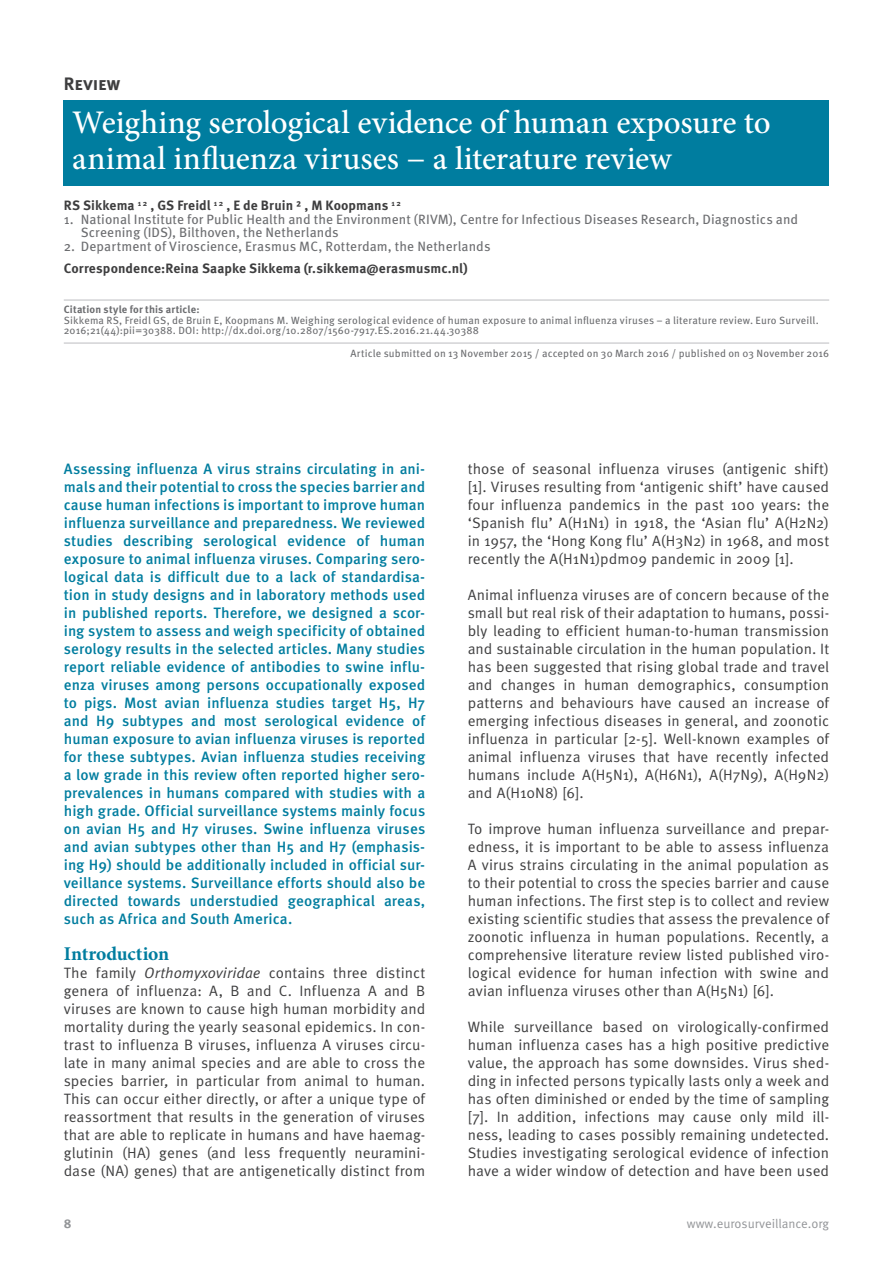
<style>
.page{position:relative;width:893px;height:1263px;background:#fff}
.page>*{position:absolute;margin:0;border:0;box-sizing:border-box;transform-origin:0 0}
.t1{font:500 33px/36px "Minion Pro";color:#fff}
.t2{font:700 19.5px "Minion Pro";letter-spacing:-.005em;color:#007d9f}
.t3{font:700 18px "Meta Pro";letter-spacing:.01em;color:#3e3e3f}
.t4{font:15px/18px "Meta Pro";color:#3e3e3f;text-align:justify}
.t5{font:500 15px/18px "Meta Pro";letter-spacing:.005em;color:#007d9f;text-align:justify}
.t6{font:13.5px/13.5px "Meta Pro";letter-spacing:.01em;color:#6c6d70}
.t7{font:700 13.5px "Meta Pro";letter-spacing:.005em;color:#3e3e3f}
.t8{font:12.75px "Meta Pro";color:#939598}
.t9{font:700 12.75px "Meta Pro";color:#939598}
.t10{font:10.5px/10.5px "Meta Pro";letter-spacing:.015em;color:#6c6d70}
.t11{font:700 10.5px "Meta Pro";letter-spacing:.015em;color:#6c6d70}
.s1{font-style:italic}
</style>
<div class="page">
<hr style="left:64px;top:300px;width:765px;height:1px;background:#bcbdc0">
<hr style="left:64px;top:343px;width:765px;height:1px;background:#bcbdc0">
<div style="left:64px;top:100px;width:765px;height:86px;background:#007d9f"></div>
<p class="t3" style="left:64px;top:72px;width:58px">Review</p>
<h1 class="t1" style="left:72px;top:104px;width:700px">Weighing serological evidence of human exposure to animal influenza viruses − a literature review</h1>
<p class="t7" style="left:64px;top:197px;width:339px">RS Sikkema <sup>1</sup> <sup>2</sup> , GS Freidl <sup>1</sup> <sup>2</sup> , E de Bruin ² , M Koopmans <sup>1</sup> <sup>2</sup></p>
<p class="t6" style="left:81px;top:213px;width:719px;text-indent:-17px">1. National Institute for Public Health and the Environment (RIVM), Centre for Infectious Diseases Research, Diagnostics and<br>Screening (IDS), Bilthoven, the Netherlands</p>
<p class="t6" style="left:64px;top:240px;width:428px">2. Department of Viroscience, Erasmus MC, Rotterdam, the Netherlands</p>
<p class="t7" style="left:64px;top:260px;width:406px">Correspondence:Reina Saapke Sikkema (r.sikkema@erasmusmc.nl)</p>
<p class="t11" style="left:64px;top:303px;width:137px">Citation style for this article:</p>
<p class="t10" style="left:64px;top:315px;width:756px">Sikkema RS, Freidl GS, de Bruin E, Koopmans M. Weighing serological evidence of human exposure to animal influenza viruses − a literature review. Euro Surveill.<br>2016;21(44):pii=30388. DOI: http://dx.doi.org/10.2807/1560-7917.ES.2016.21.44.30388</p>
<p class="t10" style="left:350px;top:349px;width:480px">Article submitted on 13 November 2015 / accepted on 30 March 2016 / published on 03 November 2016</p>
<p class="t5" style="left:64px;top:460px;width:363px">Assessing influenza A virus strains circulating in ani&shy;mals and their potential to cross the species barrier and cause human infections is important to improve human influenza surveillance and preparedness. We reviewed studies describing serological evidence of human exposure to animal influenza viruses. Comparing sero&shy;logical data is difficult due to a lack of standardisa&shy;tion in study designs and in laboratory methods used in published reports. Therefore, we designed a scor&shy;ing system to assess and weigh specificity of obtained serology results in the selected articles. Many studies report reliable evidence of antibodies to swine influ&shy;enza viruses among persons occupationally exposed to pigs. Most avian influenza studies target H5, H7 and H9 subtypes and most serological evidence of human exposure to avian influenza viruses is reported for these subtypes. Avian influenza studies receiving a low grade in this review often reported higher sero&shy;prevalences in humans compared with studies with a high grade. Official surveillance systems mainly focus on avian H5 and H7 viruses. Swine influenza viruses and avian subtypes other than H5 and H7 (emphasis&shy;ing H9) should be additionally included in official sur&shy;veillance systems. Surveillance efforts should also be directed towards understudied geographical areas, such as Africa and South America.</p>
<h2 class="t2" style="left:64px;top:940px;width:107px">Introduction</h2>
<p class="t4" style="left:64px;top:964px;width:363px">The family <span class="s1">Orthomyxoviridae</span> contains three distinct genera of influenza: A, B and C. Influenza A and B viruses are known to cause high human morbidity and mortality during the yearly seasonal epidemics. In con&shy;trast to influenza B viruses, influenza A viruses circu&shy;late in many animal species and are able to cross the species barrier<span class="s1">,</span> in particular from animal to human.<br>This can occur either directly, or after a unique type of reassortment that results in the generation of viruses that are able to replicate in humans and have haemag&shy;glutinin (HA) genes (and less frequently neuramini&shy;dase (NA) genes) that are antigenetically distinct from</p>
<p class="t4" style="left:468px;top:460px;width:363px">those of seasonal influenza viruses (antigenic shift) [1]. Viruses resulting from ‘antigenic shift’ have caused four influenza pandemics in the past 100 years: the ‘Spanish flu’ A(H1N1) in 1918, the ‘Asian flu’ A(H2N2) in 1957, the ‘Hong Kong flu’ A(H3N2) in 1968, and most recently the A(H1N1)pdm09 pandemic in 2009 [1].</p>
<p class="t4" style="left:468px;top:586px;width:363px">Animal influenza viruses are of concern because of the small but real risk of their adaptation to humans, possi&shy;bly leading to efficient human-to-human transmission and sustainable circulation in the human population. It has been suggested that rising global trade and travel and changes in human demographics, consumption patterns and behaviours have caused an increase of emerging infectious diseases in general, and zoonotic influenza in particular [2-5]. Well-known examples of animal influenza viruses that have recently infected humans include A(H5N1), A(H6N1), A(H7N9), A(H9N2) and A(H10N8) [6].</p>
<p class="t4" style="left:468px;top:820px;width:363px">To improve human influenza surveillance and prepar&shy;edness, it is important to be able to assess influenza A virus strains circulating in the animal population as to their potential to cross the species barrier and cause human infections. The first step is to collect and review existing scientific studies that assess the prevalence of zoonotic influenza in human populations. Recently, a comprehensive literature review listed published viro&shy;logical evidence for human infection with swine and avian influenza viruses other than A(H5N1) [6].</p>
<p class="t4" style="left:468px;top:1018px;width:363px">While surveillance based on virologically-confirmed human influenza cases has a high positive predictive value, the approach has some downsides. Virus shed&shy;ding in infected persons typically lasts only a week and has often diminished or ended by the time of sampling [7]. In addition, infections may cause only mild ill&shy;ness, leading to cases possibly remaining undetected.<br>Studies investigating serological evidence of infection have a wider window of detection and have been used</p>
<p class="t9" style="left:64px;top:1215px;width:9px">8</p>
<p class="t8" style="left:687px;top:1215px;width:144px">www.eurosurveillance.org</p>
</div>
